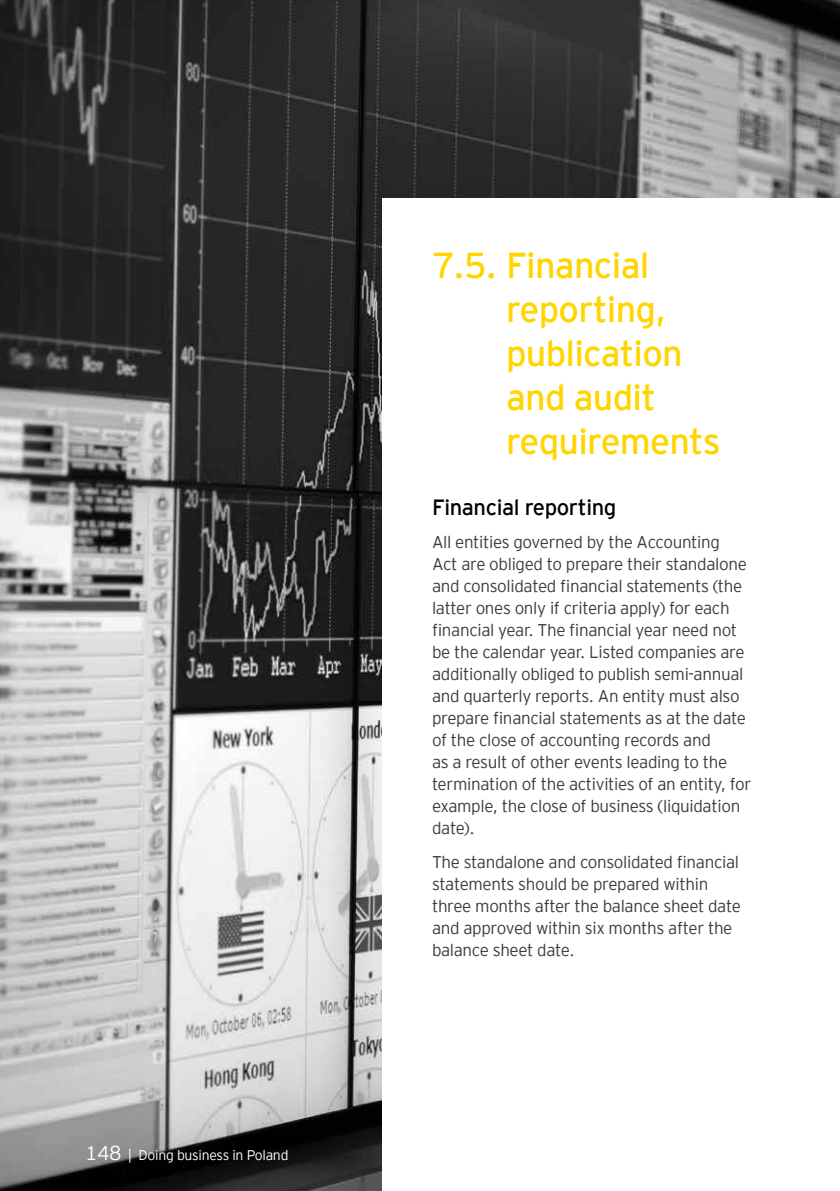
<style>
.page{position:relative;width:840px;height:1191px;background:#fff}
.page>*{position:absolute;margin:0;border:0;box-sizing:border-box;transform-origin:0 0}
.t1{font:36px/44px "EY Interstate";letter-spacing:-.02em;color:#ffd500}
.t2{font:22px "EY Interstate";letter-spacing:-.02em;color:#000}
.t3{font:300 17px/22px "EY Interstate";letter-spacing:-.02em;color:#3c3c3b}
.t4{font:300 14px "EY Interstate";letter-spacing:-.02em;color:#fff}
.s1{font-size:20px}
</style>
<div class="page">
<img style="left:0;top:0;width:839px;height:1191px">
<div style="left:382px;top:198px;width:457px;height:993px;background:#fff"></div>
<p class="t4" style="left:85px;top:1145px;width:205px"><span class="s1">148</span> | Doing business in Poland</p>
<h1 class="t1" style="left:506px;top:241px;width:216px;text-indent:-74px">7.5. Financial reporting, publication and audit requirements</h1>
<p class="t2" style="left:432px;top:491px;width:186px">Financial reporting</p>
<p class="t3" style="left:432px;top:530px;width:321px">All entities governed by the Accounting<br>Act are obliged to prepare their standalone and consolidated financial statements (the latter ones only if criteria apply) for each financial year. The financial year need not be the calendar year. Listed companies are additionally obliged to publish semi-annual and quarterly reports. An entity must also prepare financial statements as at the date of the close of accounting records and<br>as a result of other events leading to the termination of the activities of an entity, for example, the close of business (liquidation date).</p>
<p class="t3" style="left:432px;top:849px;width:310px">The standalone and consolidated financial statements should be prepared within three months after the balance sheet date and approved within six months after the balance sheet date.</p>
</div>
